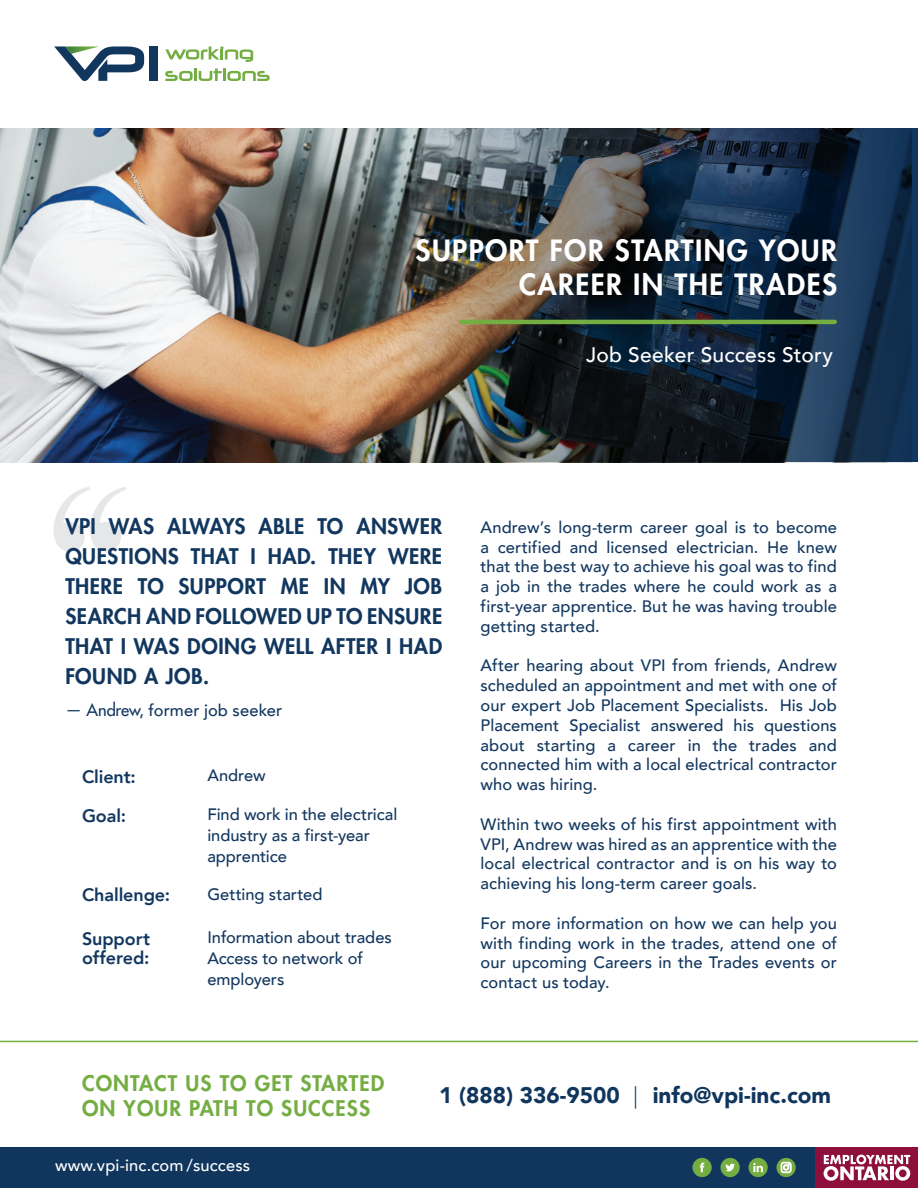
<style>
.page{position:relative;width:918px;height:1188px;background:#fff}
.page>*{position:absolute;margin:0;border:0;box-sizing:border-box;transform-origin:0 0}
.t1{font:253.5px "Bask Old Face";color:#e6e7e9}
.t2{font:800 28.5px/34.2px "Futura Std";letter-spacing:.05em;color:#fff;text-align:right}
.t3{font:900 22.5px "Avenir";color:#11365e}
.t4{font:800 21px/30px "Futura Std";letter-spacing:.025em;color:#12375f;text-align:justify}
.t5{font:800 21px/25.2px "Futura Std";letter-spacing:.05em;color:#74ad42}
.t6{font:500 21px "Avenir";letter-spacing:.01em;color:#fff}
.t7{font:800 18px/19.5px "Avenir";letter-spacing:-.005em;color:#12375f}
.t8{font:500 16.5px/19.8px "Avenir";color:#12375f;text-align:justify}
.t9{font:500 16.5px "Avenir";letter-spacing:.01em;color:#fff}
.s1{font-family:"Futura Std"}
.s2{font-weight:300}
</style>
<div class="page">
<div style="left:149px;top:46px;width:9px;height:35px;background:#12375f"></div>
<svg style="left:165px;top:68px;width:105px;height:13px"></svg>
<svg style="left:165px;top:46px;width:88px;height:16px"></svg>
<svg style="left:54px;top:46px;width:90px;height:35px"></svg>
<div style="left:0;top:1147px;width:918px;height:41px;background:#11365e"></div>
<svg style="left:692px;top:1158px;width:20px;height:19px"></svg>
<svg style="left:720px;top:1158px;width:20px;height:19px"></svg>
<svg style="left:748px;top:1158px;width:20px;height:19px"></svg>
<svg style="left:776px;top:1158px;width:20px;height:19px"></svg>
<svg style="left:781px;top:1162px;width:10px;height:11px"></svg>
<div style="left:816px;top:1147px;width:102px;height:41px;background:#8e0e3c"></div>
<svg style="left:824px;top:1155px;width:86px;height:26px"></svg>
<img style="left:0;top:129px;width:396px;height:333px">
<img style="left:396px;top:129px;width:522px;height:333px">
<hr style="left:461px;top:320px;width:374px;height:4px;background:#74ad42">
<hr style="left:0;top:1041px;width:918px;height:1px;background:#74ad42">
<h2 class="t2" style="left:416px;top:233px;width:423px">SUPPORT FOR STARTING YOUR<br>CAREER IN THE TRADES</h2>
<p class="t6" style="left:586px;top:337px;width:248px">Job Seeker Success Story</p>
<h1 class="t1" style="left:42px;top:437px;width:98px">‘‘</h1>
<p class="t4" style="left:65px;top:511px;width:378px">VPI WAS ALWAYS ABLE TO ANSWER QUESTIONS THAT I HAD. THEY WERE THERE TO SUPPORT ME IN MY JOB SEARCH AND FOLLOWED UP TO ENSURE THAT I WAS DOING WELL AFTER I HAD FOUND A JOB.</p>
<p class="t8" style="left:65px;top:699px;width:219px"><span class="s1">— Andrew</span>, former job seeker</p>
<p class="t7" style="left:82px;top:767px;width:55px">Client:</p>
<p class="t8" style="left:207px;top:765px;width:60px">Andrew</p>
<p class="t7" style="left:82px;top:806px;width:45px">Goal:</p>
<p class="t8" style="left:207px;top:803px;width:191px;line-height:21px;text-align:left">Find work in the electrical industry as a first-year apprentice</p>
<p class="t7" style="left:82px;top:885px;width:89px">Challenge:</p>
<p class="t8" style="left:207px;top:883px;width:117px">Getting started</p>
<p class="t7" style="left:82px;top:929px;width:69px">Support offered:</p>
<p class="t8" style="left:207px;top:926px;width:186px;line-height:21px;text-align:left">Information about trades<br>Access to network of employers</p>
<p class="t8" style="left:481px;top:516px;width:358px">Andrew’s long-term career goal is to become a certified and licensed electrician. He knew that the best way to achieve his goal was to find a job in the trades where he could work as a first-year apprentice. But he was having trouble getting started.</p>
<p class="t8" style="left:481px;top:655px;width:358px">After hearing about VPI from friends, Andrew scheduled an appointment and met with one of our expert Job Placement Specialists. His Job Placement Specialist answered his questions about starting a career in the trades and connected him with a local electrical contractor who was hiring.</p>
<p class="t8" style="left:481px;top:813px;width:358px">Within two weeks of his first appointment with VPI, Andrew was hired as an apprentice with the local electrical contractor and is on his way to achieving his long-term career goals.</p>
<p class="t8" style="left:481px;top:912px;width:358px">For more information on how we can help you with finding work in the trades, attend one of our upcoming Careers in the Trades events or contact us today.</p>
<p class="t5" style="left:82px;top:1070px;width:304px">CONTACT US TO GET STARTED<br>ON YOUR PATH TO SUCCESS</p>
<h3 class="t3" style="left:439px;top:1076px;width:394px">1 (888) 336-9500 <span class="s2">|</span> info@vpi-inc.com</h3>
<p class="t9" style="left:55px;top:1151px;width:140px">vpi-inc.com /event</p>
<p class="t9" style="left:55px;top:1151px;width:197px">www.vpi-inc.com /success</p>
</div>
